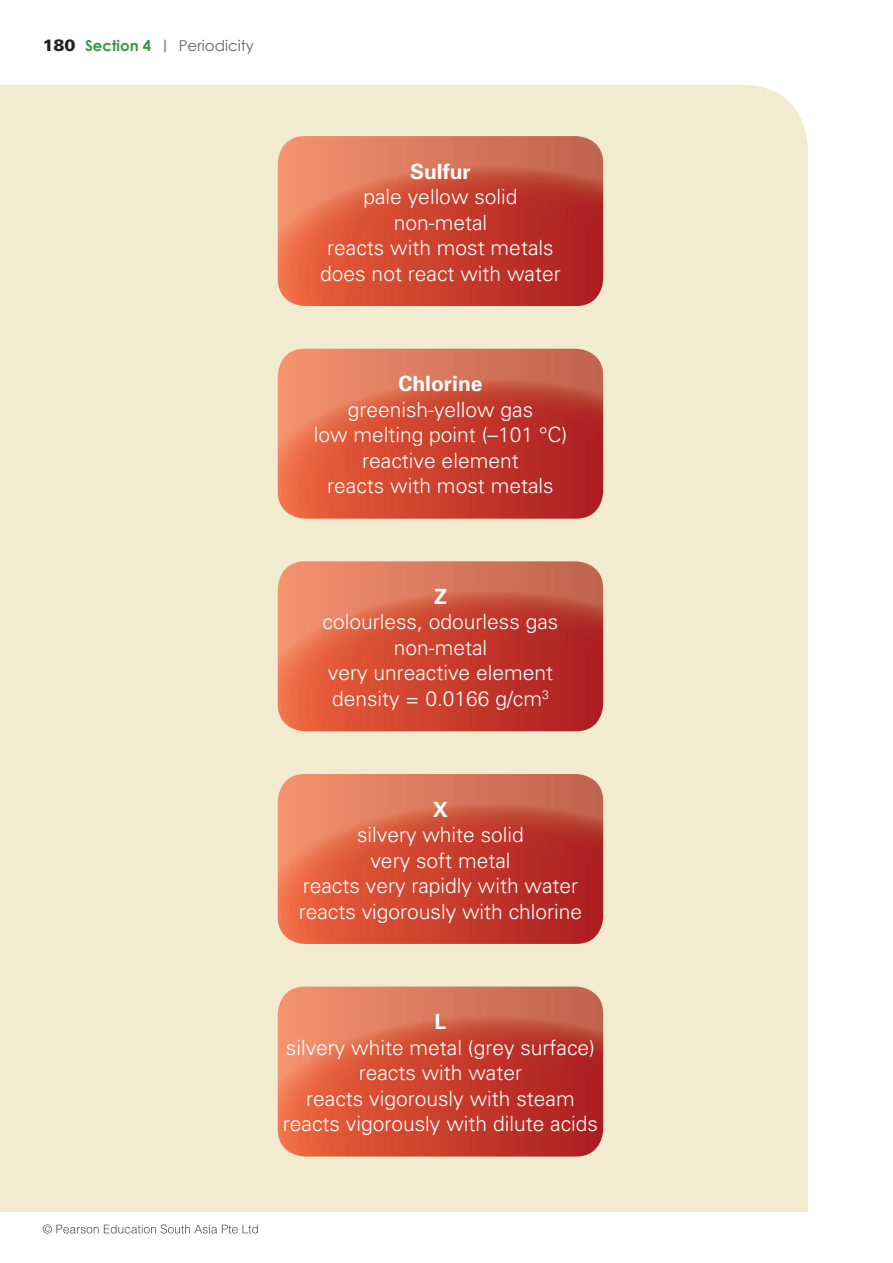
<style>
.page{position:relative;width:893px;height:1263px;background:#fff}
.page>*{position:absolute;margin:0;border:0;box-sizing:border-box;transform-origin:0 0}
.t1{font:300 21px/25.5px "Univers";color:#fff;text-align:center}
.t2{font:700 21px "Univers";color:#fff}
.t3{font:700 15px "Century Gothic";color:#359847}
.t4{font:15px "Century Gothic";color:#636366}
.s1{font-family:"Univers";font-weight:900;font-size:16.5px;color:#231f20}
</style>
<div class="page">
<div style="left:0;top:85px;width:808px;height:1127px;background:#f1ebd0"></div>
<img style="left:278px;top:136px;width:325px;height:170px">
<img style="left:278px;top:349px;width:325px;height:170px">
<img style="left:278px;top:561px;width:325px;height:170px">
<img style="left:278px;top:774px;width:325px;height:170px">
<img style="left:278px;top:986px;width:325px;height:170px">
<svg style="left:43px;top:1224px;width:215px;height:9px"></svg>
<svg style="left:164px;top:40px;width:2px;height:12px"></svg>
<p class="t3" style="left:43px;top:36px;width:110px"><span class="s1">180</span> Section 4</p>
<p class="t4" style="left:179px;top:37px;width:77px">Periodicity</p>
<p class="t2" style="left:410px;top:158px;width:62px">Sulfur</p>
<p class="t1" style="left:320px;top:184px;width:242px">pale yellow solid non-metal<br>reacts with most metals does not react with water</p>
<p class="t2" style="left:398px;top:370px;width:86px">Chlorine</p>
<p class="t1" style="left:314px;top:397px;width:255px">greenish-yellow gas<br>low melting point (–101 °C) reactive element<br>reacts with most metals</p>
<p class="t2" style="left:434px;top:583px;width:14px">Z</p>
<p class="t1" style="left:323px;top:609px;width:237px">colourless, odourless gas non-metal<br>very unreactive element density = 0.0166 g/cm<sup>3</sup></p>
<p class="t2" style="left:433px;top:795px;width:17px">X</p>
<p class="t1" style="left:299px;top:822px;width:285px">silvery white solid<br>very soft metal<br>reacts very rapidly with water reacts vigorously with chlorine</p>
<p class="t2" style="left:435px;top:1008px;width:13px">L</p>
<p class="t1" style="left:283px;top:1034px;width:317px">silvery white metal (grey surface) reacts with water<br>reacts vigorously with steam reacts vigorously with dilute acids</p>
</div>
